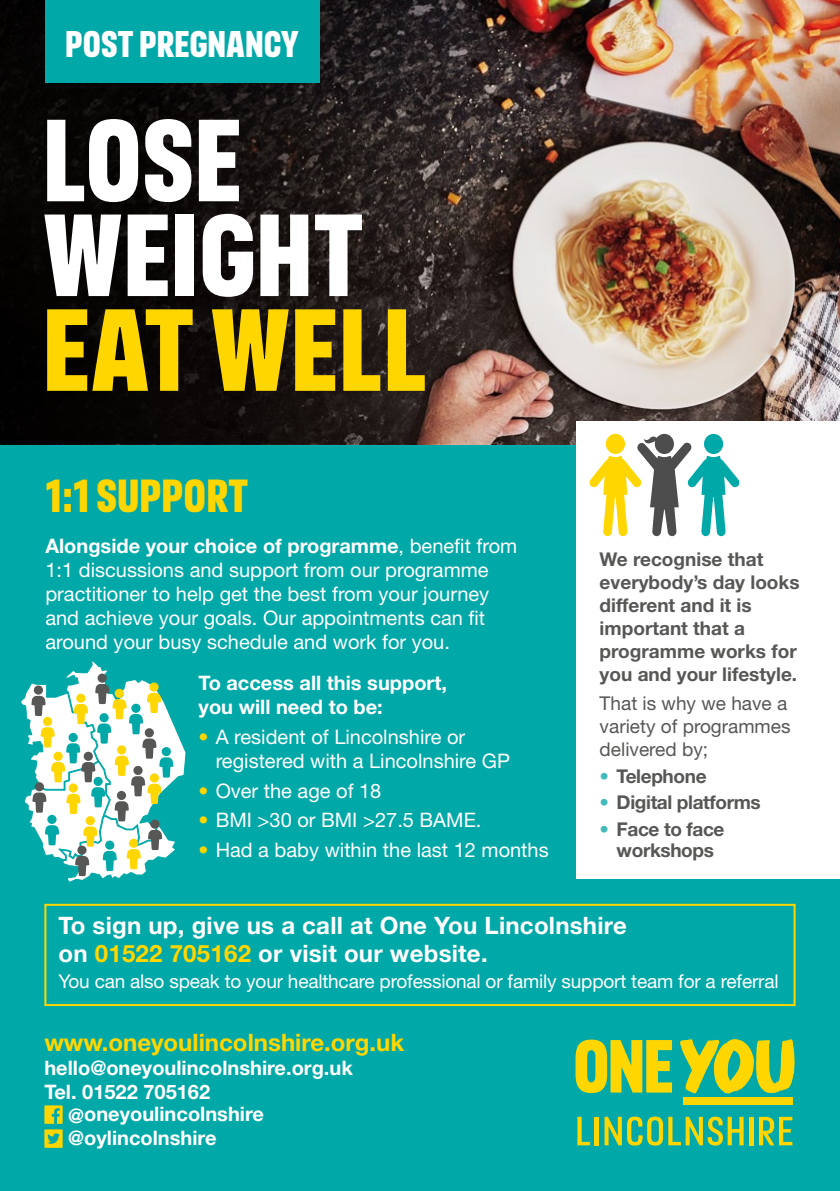
<style>
.page{position:relative;width:840px;height:1191px;background:#fff}
.page>*{position:absolute;margin:0;border:0;box-sizing:border-box;transform-origin:0 0}
.t1{font:700 100.4px/94.8px "ONEYOUSANS";color:#fff}
.t2{font:700 100.4px "ONEYOUSANS";color:#ffd600}
.t3{font:700 40px "ONEYOUSANS";color:#ffd600}
.t4{font:700 32px "ONEYOUSANS";color:#fff}
.t5{font:700 24px/28px "Helvetica Neue LT Std";letter-spacing:.01em;color:#fff}
.t6{font:700 24px "Helvetica Neue LT Std";color:#ffd600}
.t7{font:20px/24px "Helvetica Neue LT Std";color:#fff}
.t8{font:700 20px/24px "Helvetica Neue LT Std";color:#fff}
.t9{font:700 19px/23px "Helvetica Neue LT Std";color:#575756}
.t10{font:19px "Helvetica Neue LT Std";letter-spacing:-.01em;color:#fff}
.t11{font:19px/23px "Helvetica Neue LT Std";color:#575756}
.t12{font:700 19px/21px "Helvetica Neue LT Std";letter-spacing:-.02em;color:#575756;text-align:center}
.s1{font-weight:700}
.s2{color:#ffd600}
.s3{color:#45baba}
</style>
<div class="page">
<div style="left:0;top:444px;width:839px;height:747px;background:#00a8a8"></div>
<img style="left:476px;top:0;width:363px;height:444px">
<svg style="left:0;top:0;width:476px;height:444px;background:#1b1514"></svg>
<div style="left:44px;top:1105px;width:19px;height:18px;background:#ffd600"></div>
<svg style="left:52px;top:1108px;width:8px;height:15px"></svg>
<div style="left:44px;top:1129px;width:19px;height:18px;background:#ffd600"></div>
<svg style="left:47px;top:1133px;width:13px;height:10px"></svg>
<svg style="left:577px;top:1116px;width:12px;height:29px"></svg>
<hr style="left:594px;top:1116px;width:4px;height:29px;background:#ffd600">
<svg style="left:604px;top:1116px;width:58px;height:29px"></svg>
<svg style="left:668px;top:1116px;width:75px;height:29px"></svg>
<div style="left:748px;top:1116px;width:5px;height:29px;background:#ffd600"></div>
<svg style="left:758px;top:1116px;width:34px;height:29px"></svg>
<svg style="left:680px;top:1039px;width:114px;height:54px"></svg>
<svg style="left:575px;top:1039px;width:96px;height:54px"></svg>
<div style="left:682px;top:1097px;width:110px;height:8px;background:#ffd600"></div>
<div style="left:44px;top:903px;width:751px;height:103px;border:2px solid #ffd600"></div>
<div style="left:45px;top:0;width:274px;height:82px;background:#00a8a8"></div>
<div style="left:576px;top:421px;width:263px;height:457px;background:#fff"></div>
<svg style="left:589px;top:434px;width:150px;height:102px"></svg>
<svg style="left:20px;top:661px;width:166px;height:222px"></svg>
<div style="left:150px;top:819px;width:9px;height:9px;background:#575756;border-radius:50%"></div>
<h3 class="t4" style="left:65px;top:27px;width:235px">POST PREGNANCY</h3>
<h1 class="t1" style="left:43px;top:120px;width:323px">LOSE<br>WEIGHT</h1>
<h1 class="t2" style="left:43px;top:297px;width:386px">EAT WELL</h1>
<h2 class="t3" style="left:45px;top:475px;width:204px">1:1 SUPPORT</h2>
<p class="t7" style="left:45px;top:534px;width:473px"><span class="s1">Alongside your choice of programme</span>, benefit from 1:1 discussions and support from our programme practitioner to help get the best from your journey and achieve your goals. Our appointments can fit around your busy schedule and work for you.</p>
<p class="t8" style="left:198px;top:670px;width:250px">To access all this support, you will need to be:</p>
<p class="t7" style="left:215px;top:724px;width:296px;text-indent:-17px"><span class="s2">•</span> A resident of Lincolnshire or registered with a Lincolnshire GP</p>
<p class="t7" style="left:198px;top:778px;width:184px"><span class="s2">•</span> Over the age of 18</p>
<p class="t7" style="left:198px;top:808px;width:284px"><span class="s2">•</span> BMI &gt;30 or BMI &gt;27.5 BAME.</p>
<p class="t7" style="left:198px;top:837px;width:351px"><span class="s2">•</span> Had a baby within the last 12 months</p>
<p class="t9" style="left:599px;top:547px;width:201px">We recognise that everybody’s day looks different and it is important that a programme works for you and your lifestyle.</p>
<p class="t11" style="left:599px;top:691px;width:192px">That is why we have a variety of programmes delivered by;</p>
<p class="t12" style="left:599px;top:765px;width:108px"><span class="s3">•</span> Telephone</p>
<p class="t12" style="left:599px;top:791px;width:163px"><span class="s3">•</span> Digital platforms</p>
<p class="t12" style="left:599px;top:818px;width:126px"><span class="s3">•</span> Face to face workshops</p>
<p class="t5" style="left:58px;top:911px;width:569px">To sign up, give us a call at One You Lincolnshire on <span class="s2">01522 705162</span> or visit our website.</p>
<p class="t10" style="left:58px;top:970px;width:721px">You can also speak to your healthcare professional or family support team for a referral</p>
<p class="t6" style="left:44px;top:1027px;width:361px">www.oneyoulincolnshire.org.uk</p>
<p class="t8" style="left:44px;top:1055px;width:310px">hello@oneyoulincolnshire.org.uk<br>Tel. 01522 705162</p>
<p class="t8" style="left:68px;top:1101px;width:197px">@oneyoulincolnshire @oylincolnshire</p>
</div>
